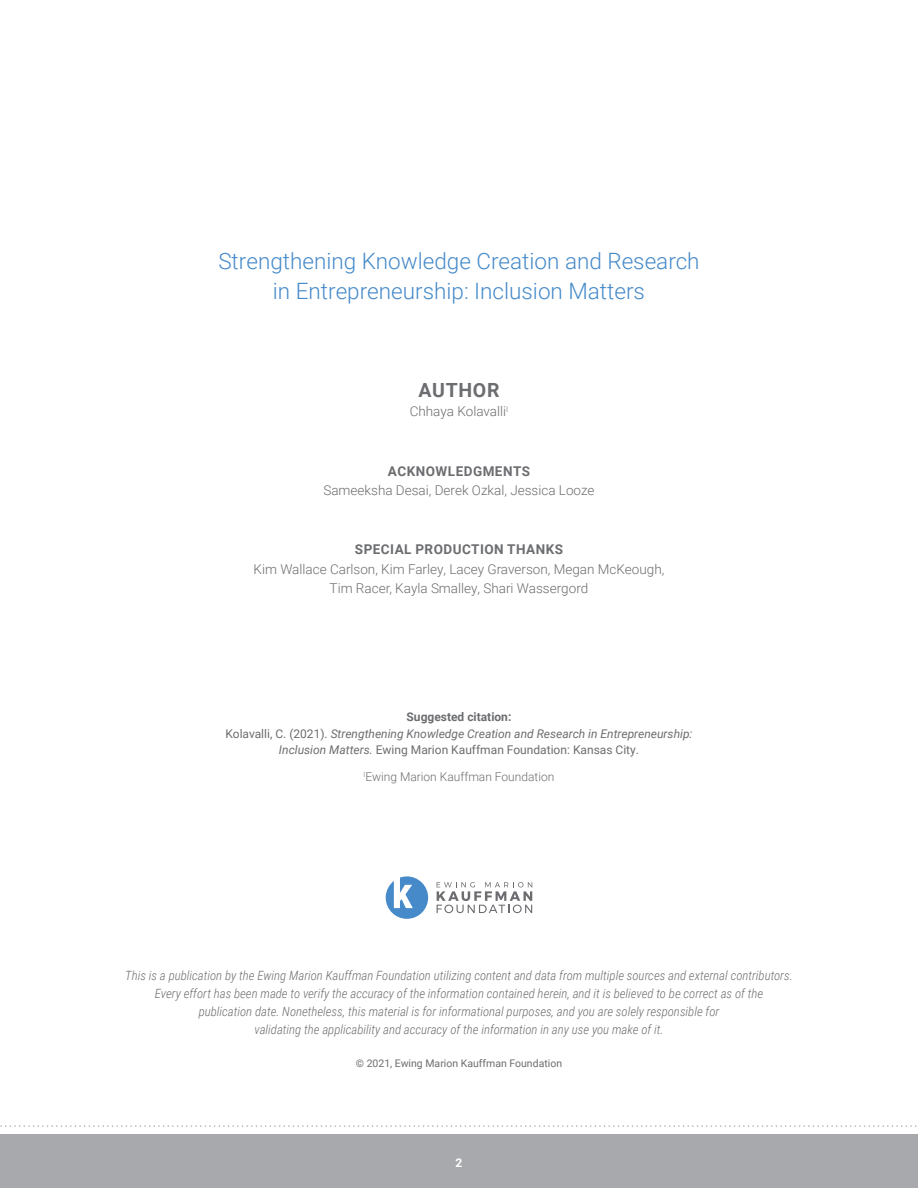
<style>
.page{position:relative;width:918px;height:1188px;background:#fff}
.page>*{position:absolute;margin:0;border:0;box-sizing:border-box;transform-origin:0 0}
.t1{font:300 22.5px/30px "Roboto";color:#468ac9;text-align:center}
.t2{font:700 19.5px "Roboto";letter-spacing:.035em;color:#6c6d70}
.t3{font:300 13.5px/19.5px "Roboto";color:#6c6d70;text-align:center}
.t4{font:700 13.5px "Roboto";letter-spacing:.035em;color:#6c6d70}
.t5{font:italic 300 12.75px/18px "Roboto Condensed";color:#6c6d70;text-align:center}
.t6{font:italic 12px/16.5px "Roboto";color:#6c6d70;text-align:center}
.t7{font:300 12px "Roboto";color:#6c6d70}
.t8{font:700 12px "Roboto";color:#fff}
.t9{font:10.5px "Roboto";color:#6c6d70}
.s1{font-weight:700;font-style:normal}
.s2{font-style:normal}
</style>
<div class="page">
<div style="left:0;top:1134px;width:918px;height:54px;background:#a8a9ad"></div>
<svg style="left:0;top:1125px;width:917px;height:2px"></svg>
<svg style="left:437px;top:882px;width:95px;height:31px"></svg>
<svg style="left:386px;top:876px;width:42px;height:43px"></svg>
<h1 class="t1" style="left:218px;top:245px;width:483px">Strengthening Knowledge Creation and Research in Entrepreneurship: Inclusion Matters</h1>
<h2 class="t2" style="left:419px;top:376px;width:82px">AUTHOR</h2>
<p class="t3" style="left:410px;top:401px;width:100px">Chhaya Kolavalli<sup>I</sup></p>
<p class="t4" style="left:388px;top:461px;width:144px">ACKNOWLEDGMENTS</p>
<p class="t3" style="left:323px;top:480px;width:273px">Sameeksha Desai, Derek Ozkal, Jessica Looze</p>
<p class="t4" style="left:355px;top:540px;width:210px">SPECIAL PRODUCTION THANKS</p>
<p class="t3" style="left:254px;top:559px;width:412px">Kim Wallace Carlson, Kim Farley, Lacey Graverson, Megan McKeough,<br>Tim Racer, Kayla Smalley, Shari Wassergord</p>
<p class="t6" style="left:226px;top:709px;width:468px"><span class="s1">Suggested citation:<br></span><span class="s2">Kolavalli, C. (2021).</span> Strengthening Knowledge Creation and Research in Entrepreneurship:<br>Inclusion Matters. <span class="s2">Ewing Marion Kauffman Foundation: Kansas City.</span></p>
<p class="t7" style="left:364px;top:768px;width:192px"><sup>I</sup>Ewing Marion Kauffman Foundation</p>
<p class="t5" style="left:125px;top:966px;width:669px">This is a publication by the Ewing Marion Kauffman Foundation utilizing content and data from multiple sources and external contributors.<br>Every effort has been made to verify the accuracy of the information contained herein, and it is believed to be correct as of the<br>publication date. Nonetheless, this material is for informational purposes, and you are solely responsible for<br>validating the applicability and accuracy of the information in any use you make of it.</p>
<p class="t9" style="left:356px;top:1056px;width:208px">© 2021, Ewing Marion Kauffman Foundation</p>
<p class="t8" style="left:456px;top:1155px;width:8px">2</p>
</div>
